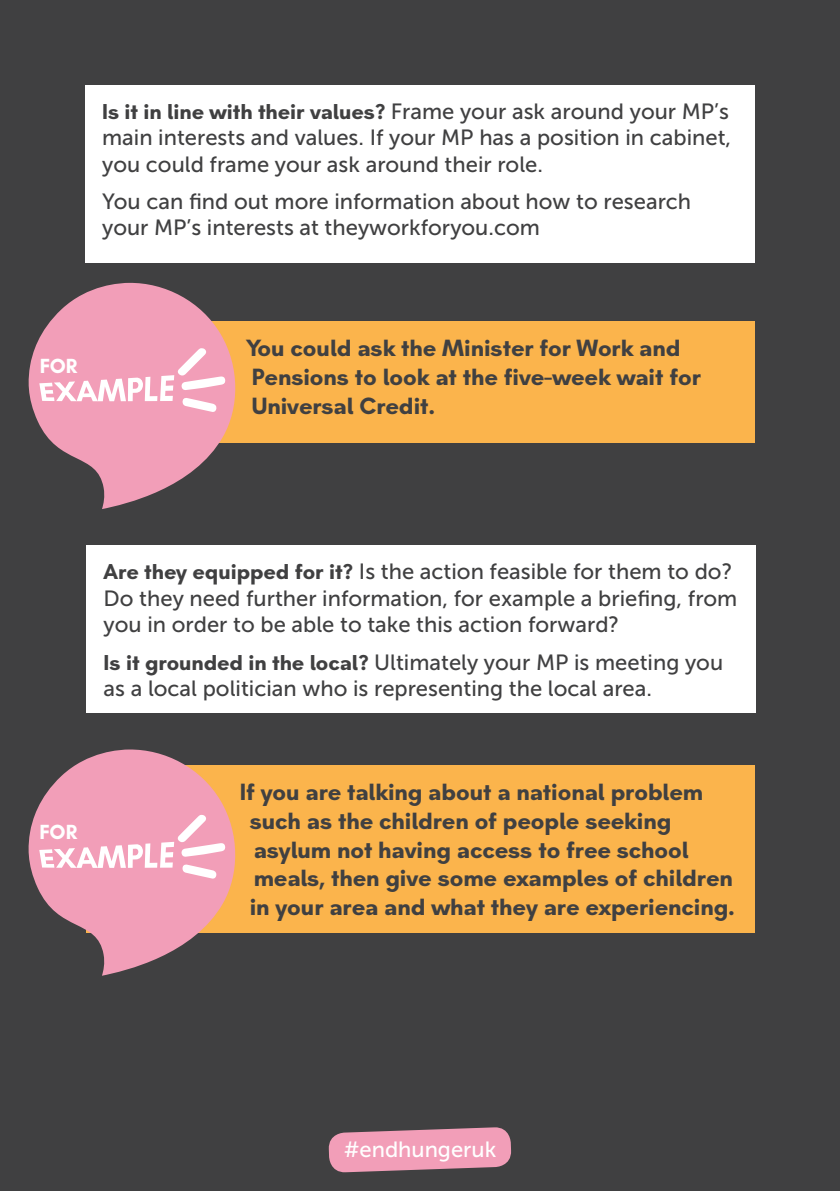
<style>
.page{position:relative;width:840px;height:1191px;background:#fff}
.page>*{position:absolute;margin:0;border:0;box-sizing:border-box;transform-origin:0 0}
.Body_text{font:700 24px/28.8px "Industri";color:#404041}
.Body_text-2{font:22px/26.4px "Museo Sans 500";color:#404041}
.t1{font:22px "Museo Sans 500";color:#fff}
.t2{font:700 20.8px "Industri";color:#fff}
.s1{font-family:"Industri";font-weight:700}
</style>
<div class="page">
<div style="left:0;top:0;width:839px;height:1191px;background:#404041"></div>
<svg style="left:328px;top:1127px;width:183px;height:45px;background:#d790a6"></svg>
<div style="left:85px;top:85px;width:669px;height:177px;background:#fff"></div>
<div style="left:86px;top:546px;width:669px;height:167px;background:#fff"></div>
<div style="left:86px;top:321px;width:668px;height:121px;background:#fbb44c"></div>
<svg style="left:28px;top:282px;width:212px;height:227px;fill:#f29eb8"></svg>
<svg style="left:39px;top:348px;width:186px;height:64px;background:#f4b1c6"></svg>
<div style="left:86px;top:765px;width:668px;height:167px;background:#fbb44c"></div>
<svg style="left:28px;top:749px;width:212px;height:226px;fill:#f29eb8"></svg>
<svg style="left:39px;top:814px;width:186px;height:65px;background:#f4b1c6"></svg>
<p class="Body_text-2" style="left:102px;top:98px;width:630px;text-align:justify"><span class="s1">Is it in line with their values?</span> Frame your ask around your MP’s main interests and values. If your MP has a position in cabinet, you could frame your ask around their role.</p>
<p class="Body_text-2" style="left:102px;top:188px;width:590px">You can find out more information about how to research your MP’s interests at theyworkforyou.com</p>
<p class="t2" style="left:40px;top:353px;width:39px">FOR</p>
<p class="Body_text" style="left:245px;top:333px;width:456px">You could ask the Minister for Work and<br>Pensions to look at the five-week wait for<br>Universal Credit.</p>
<p class="Body_text-2" style="left:103px;top:558px;width:635px"><span class="s1">Are they equipped for it?</span> Is the action feasible for them to do?<br>Do they need further information, for example a briefing, from you in order to be able to take this action forward?</p>
<p class="Body_text-2" style="left:103px;top:649px;width:620px"><span class="s1">Is it grounded in the local?</span> Ultimately your MP is meeting you as a local politician who is representing the local area.</p>
<p class="t2" style="left:40px;top:819px;width:39px">FOR</p>
<p class="Body_text" style="left:249px;top:777px;width:486px;text-indent:-10px">If you are talking about a national problem such as the children of people seeking asylum not having access to free school meals, then give some examples of children in your area and what they are experiencing.</p>
<p class="t1" style="left:343px;top:1137px;width:154px">#endhungeruk</p>
</div>
